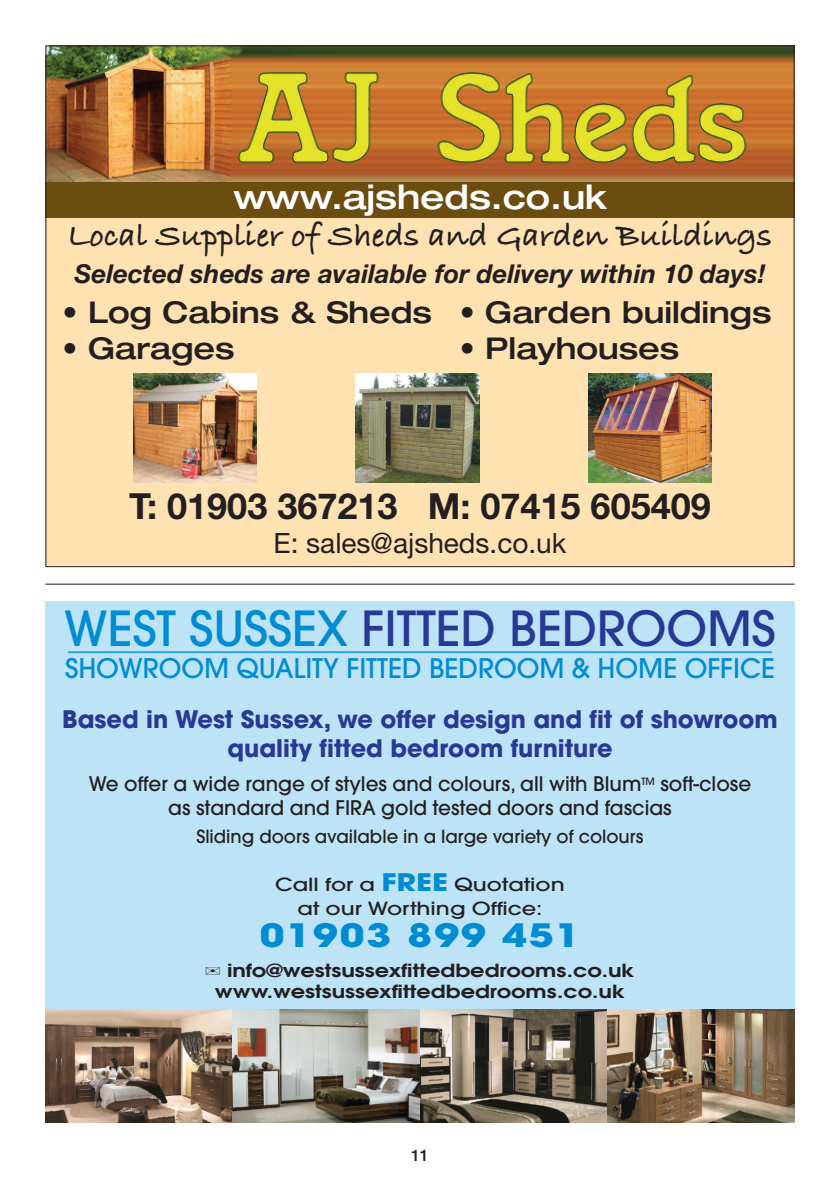
<style>
.page{position:relative;width:840px;height:1191px;background:#fff}
.page>*{position:absolute;margin:0;border:0;box-sizing:border-box;transform-origin:0 0}
.t1{font:500 48px "Avant Garde";color:#273895}
.t2{font:700 36px "Helvetica Neue";color:#231f20}
.t3{font:34px "Bradley Hand ITCTT Bold";color:#231f20}
.t4{font:500 expanded 33.8px "Helvetica Neue";color:#fff}
.t5{font:700 32px "Avant Garde";letter-spacing:.05em;color:#008cd2;scale:1.25 1}
.t6{font:500 expanded 30px "Helvetica Neue";color:#231f20}
.t7{font:28px "Helvetica Neue";color:#231f20}
.t8{font:500 26.8px "Avant Garde";color:#008cd2}
.t9{font:italic 700 26px "Helvetica Neue";color:#231f20}
.t10{font:700 24px/28.8px "Avant Garde";color:#273895;text-align:center}
.t11{font:500 20px/24px "Avant Garde";color:#231f20;text-align:center}
.t12{font:600 18px/20.8px "Avant Garde";color:#231f20;text-align:center;scale:1.25 1}
.t13{font:500 18px "Avant Garde";color:#231f20}
.t14{font:500 18px/24.4px "Avant Garde";color:#231f20;text-align:center;scale:1.25 1}
.t15{font:500 16px "Helvetica Neue";color:#231f20}
.s1{color:#008cd2}
.s2{font-weight:700;font-size:24px;color:#008cd2}
</style>
<div class="page">
<div style="left:45px;top:601px;width:749px;height:522px;background:#bce3f6"></div>
<img style="left:45px;top:1009px;width:749px;height:114px">
<hr style="left:68px;top:651px;width:703px;height:2px;background:#29a3dc">
<div style="left:45px;top:45px;width:749px;height:522px;background:#fee2b1"></div>
<img style="left:47px;top:47px;width:745px;height:136px">
<div style="left:45px;top:183px;width:749px;height:35px;background:#6b4d10"></div>
<img style="left:588px;top:373px;width:123px;height:109px">
<img style="left:133px;top:373px;width:123px;height:109px">
<img style="left:355px;top:373px;width:124px;height:109px">
<hr style="left:45px;top:583px;width:749px;height:1px;background:#231f20">
<h3 class="t4" style="left:233px;top:185px;width:374px">www.ajsheds.co.uk</h3>
<h3 class="t3" style="left:68px;top:216px;width:705px">Local Supplier of Sheds and Garden Buildings</h3>
<h3 class="t9" style="left:75px;top:254px;width:692px">Selected sheds are available for delivery within 10 days!</h3>
<h3 class="t6" style="left:62px;top:302px;width:710px">• Log Cabins &amp; Sheds • Garden buildings</h3>
<h3 class="t6" style="left:62px;top:338px;width:174px">• Garages</h3>
<h3 class="t6" style="left:459px;top:338px;width:221px">• Playhouses</h3>
<h2 class="t2" style="left:129px;top:478px;width:583px">T: 01903 367213 M: 07415 605409</h2>
<h3 class="t7" style="left:273px;top:533px;width:294px">E: sales@ajsheds.co.uk</h3>
<h1 class="t1" style="left:64px;top:610px;width:712px"><span class="s1">WEST SUSSEX</span> FITTED BEDROOMS</h1>
<h3 class="t8" style="left:65px;top:658px;width:711px">SHOWROOM QUALITY FITTED BEDROOM &amp; HOME OFFICE</h3>
<p class="t10" style="left:62px;top:707px;width:716px">Based in West Sussex, we offer design and fit of showroom quality fitted bedroom furniture</p>
<p class="t11" style="left:89px;top:773px;width:663px">We offer a wide range of styles and colours, all with Blum<sup>TM</sup> soft-close as standard and FIRA gold tested doors and fascias</p>
<p class="t13" style="left:196px;top:830px;width:448px">Sliding doors available in a large variety of colours</p>
<p class="t14" style="left:275px;top:873px;width:233px">Call for a <span class="s2">FREE</span> Quotation at our Worthing Office:</p>
<h3 class="t5" style="left:259px;top:923px;width:258px">01903 899 451</h3>
<p class="t12" style="left:205px;top:960px;width:345px">✉ info@westsussexfittedbedrooms.co.uk www.westsussexfittedbedrooms.co.uk</p>
<p class="t15" style="left:411px;top:1142px;width:19px">11</p>
</div>
